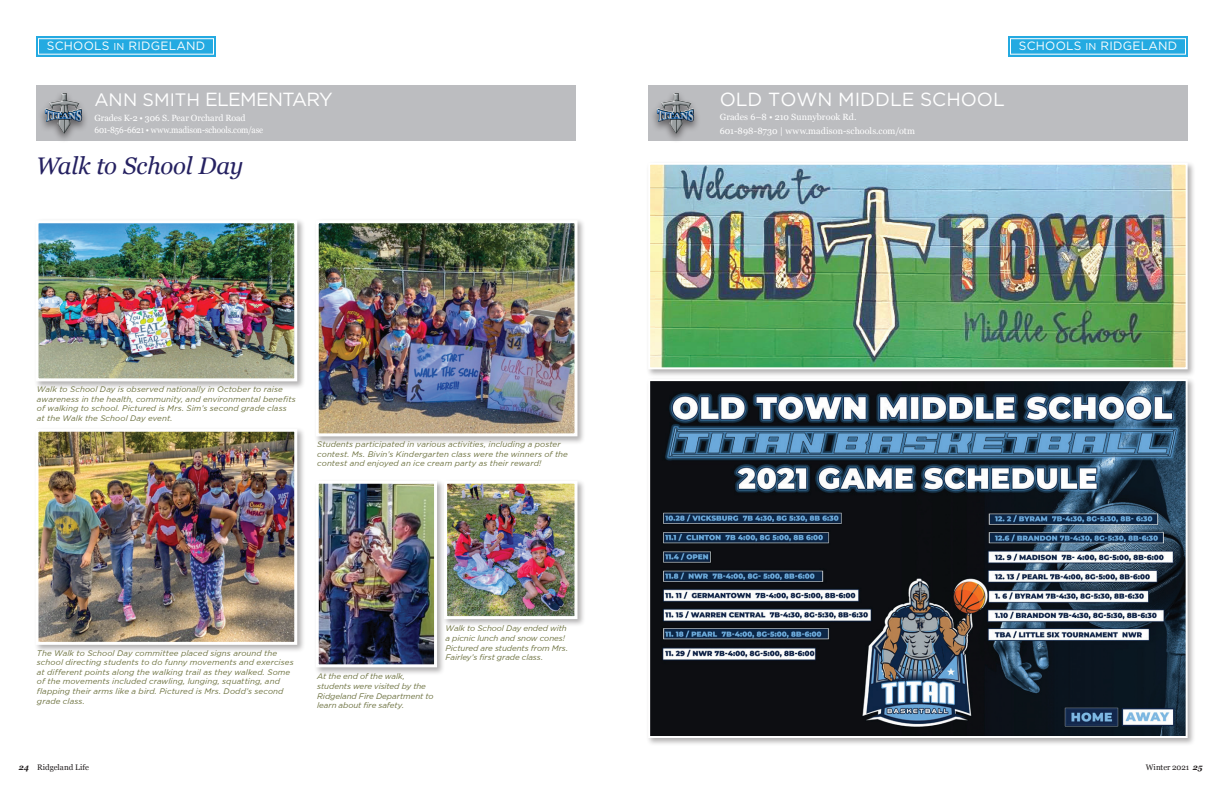
<style>
.page{position:relative;width:1224px;height:792px;background:#fff}
.page>*{position:absolute;margin:0;border:0;box-sizing:border-box;transform-origin:0 0}
.t1{font:italic 24px "Georgia";letter-spacing:-.01em;color:#252161}
.t2{font:19px "Gotham";color:#fff}
.t3{font:19px "Gotham";letter-spacing:-.04em;color:#fff}
.t4{font:12px "Gotham";letter-spacing:.02em;color:#fff}
.t5{font:9px/12px "Georgia";color:#fff}
.t6{font:italic 8px/9.6px "Gotham";letter-spacing:.01em;color:#696e3b}
.t7{font:8px "Georgia";letter-spacing:-.005em;color:#231f20}
.s1{font-size:10px}
.s2{font-size:18px}
.s3{font-weight:700;font-style:italic}
</style>
<div class="page">
<div style="left:36px;top:86px;width:539px;height:55px;background:#bcbdc0"></div>
<div style="left:38px;top:90px;width:51px;height:54px;background:#231f20;opacity:.6"></div>
<img style="left:45px;top:93px;width:22px;height:40px">
<div style="left:314px;top:218px;width:272px;height:227px;background:#231f20;opacity:.35"></div>
<img style="left:320px;top:224px;width:254px;height:208px">
<div style="left:316px;top:220px;width:262px;height:216px;border:3px solid #fff"></div>
<div style="left:33px;top:218px;width:273px;height:172px;background:#231f20;opacity:.35"></div>
<img style="left:40px;top:224px;width:253px;height:153px">
<div style="left:36px;top:220px;width:261px;height:161px;border:3px solid #fff"></div>
<div style="left:33px;top:427px;width:273px;height:226px;background:#231f20;opacity:.35"></div>
<img style="left:40px;top:433px;width:253px;height:208px">
<div style="left:36px;top:429px;width:261px;height:216px;border:3px solid #fff"></div>
<div style="left:314px;top:479px;width:131px;height:197px;background:#231f20;opacity:.35"></div>
<img style="left:320px;top:485px;width:113px;height:178px">
<div style="left:316px;top:481px;width:121px;height:186px;border:3px solid #fff"></div>
<div style="left:442px;top:479px;width:144px;height:148px;background:#231f20;opacity:.35"></div>
<img style="left:448px;top:485px;width:126px;height:130px">
<div style="left:444px;top:481px;width:134px;height:138px;border:3px solid #fff"></div>
<div style="left:648px;top:86px;width:540px;height:55px;background:#bcbdc0"></div>
<div style="left:650px;top:91px;width:51px;height:53px;background:#231f20;opacity:.6"></div>
<img style="left:657px;top:93px;width:23px;height:40px">
<div style="left:646px;top:161px;width:550px;height:217px;background:#231f20;opacity:.35"></div>
<img style="left:651px;top:166px;width:534px;height:200px">
<div style="left:648px;top:163px;width:540px;height:206px;border:2px solid #fff"></div>
<div style="left:646px;top:377px;width:550px;height:369px;background:#231f20;opacity:.35"></div>
<img style="left:651px;top:382px;width:534px;height:353px">
<div style="left:648px;top:379px;width:540px;height:359px;border:2px solid #fff"></div>
<div style="left:1008px;top:36px;width:180px;height:21px;background:#24aae1"></div>
<div style="left:1010px;top:38px;width:176px;height:16px;border:1px solid #fff"></div>
<div style="left:36px;top:36px;width:180px;height:21px;background:#24aae1"></div>
<div style="left:38px;top:38px;width:176px;height:16px;border:1px solid #fff"></div>
<h3 class="t4" style="left:47px;top:38px;width:160px">SCHOOLS <span class="s1">IN</span> RIDGELAND</h3>
<h3 class="t4" style="left:1019px;top:38px;width:160px">SCHOOLS <span class="s1">IN</span> RIDGELAND</h3>
<h2 class="t3" style="left:94px;top:87px;width:240px"><span class="s2">ANN SMITH</span> ELEMENTARY</h2>
<p class="t5" style="left:94px;top:111px;width:170px">Grades K-2 • 306 S. Pear Orchard Road<br>601-856-6621 • www.madison-schools.com/ase</p>
<h1 class="t1" style="left:36px;top:149px;width:209px">Walk to School Day</h1>
<p class="t6" style="left:37px;top:385px;width:260px">Walk to School Day is observed nationally in October to raise awareness in the health, community, and environmental benefits of walking to school. Pictured is Mrs. Sim’s second grade class at the Walk the School Day event.</p>
<p class="t6" style="left:317px;top:440px;width:252px">Students participated in various activities, including a poster contest. Ms. Bivin’s Kindergarten class were the winners of the contest and enjoyed an ice cream party as their reward!</p>
<p class="t6" style="left:37px;top:648px;width:258px">The Walk to School Day committee placed signs around the school directing students to do funny movements and exercises at different points along the walking trail as they walked. Some of the movements included crawling, lunging, squatting, and flapping their arms like a bird. Pictured is Mrs. Dodd’s second grade class.</p>
<p class="t6" style="left:317px;top:672px;width:118px">At the end of the walk, students were visited by the<br>Ridgeland Fire Department to learn about fire safety.</p>
<p class="t6" style="left:446px;top:624px;width:124px">Walk to School Day ended with a picnic lunch and snow cones!<br>Pictured are students from Mrs.<br>Fairley’s first grade class.</p>
<h2 class="t2" style="left:720px;top:87px;width:287px">OLD TOWN MIDDLE SCHOOL</h2>
<p class="t5" style="left:720px;top:110px;width:197px;line-height:13.6px">Grades 6–8 • 210 Sunnybrook Rd.<br>601-898-8730 | www.madison-schools.com/otm</p>
<p class="t7" style="left:19px;top:761px;width:71px"><span class="s3">24</span> Ridgeland Life</p>
<p class="t7" style="left:1146px;top:761px;width:58px">Winter 2021 <span class="s3">25</span></p>
</div>
